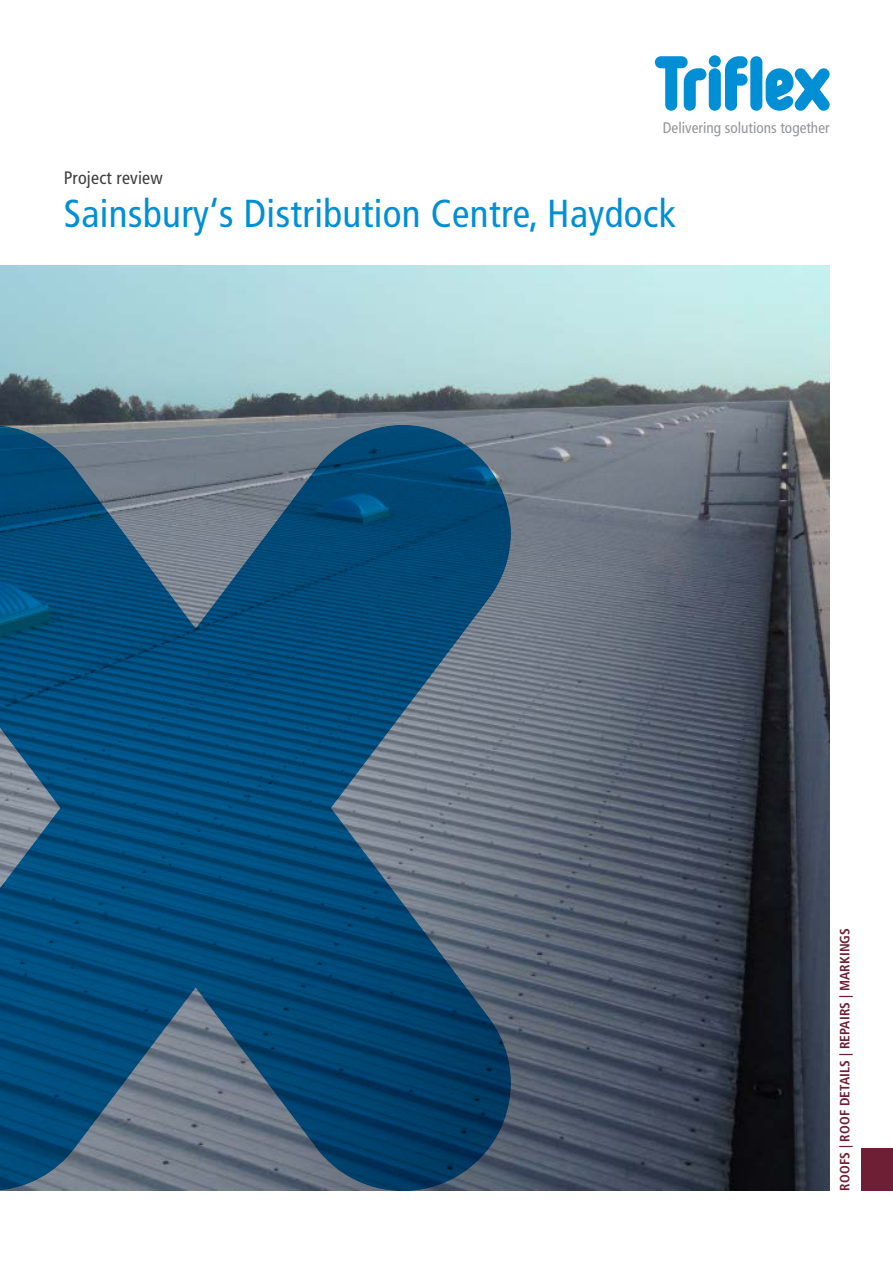
<style>
.page{position:relative;width:893px;height:1263px;background:#fff}
.page>*{position:absolute;margin:0;border:0;box-sizing:border-box;transform-origin:0 0}
.Titel_Headline{font:condensed 39px "Frutiger LT";letter-spacing:.01em;color:#008fd5}
.Titel_Overheadline{font:condensed 18px "Frutiger LT";letter-spacing:.01em;color:#3e3e3f}
.t1{font:condensed 15.3px "Frutiger LT";color:#939598}
.Titel_Register{font:700 condensed 13.5px "Frutiger LT";letter-spacing:.01em;color:#6e1e35}
</style>
<div class="page">
<svg style="left:655px;top:56px;width:51px;height:55px"></svg>
<div style="left:709px;top:68px;width:12px;height:43px;background:#008fd5;border-radius:6px"></div>
<div style="left:709px;top:55px;width:12px;height:12px;background:#008fd5;border-radius:50%"></div>
<svg style="left:725px;top:56px;width:23px;height:55px"></svg>
<svg style="left:766px;top:68px;width:64px;height:43px"></svg>
<div style="left:750px;top:56px;width:12px;height:55px;background:#008fd5;border-radius:6px"></div>
<img style="left:0;top:266px;width:829px;height:925px">
<img style="left:0;top:425px;width:511px;height:765px">
<div style="left:861px;top:1148px;width:32px;height:43px;background:#6e1e35"></div>
<p class="t1" style="left:663px;top:118px;width:168px">Delivering solutions together</p>
<p class="Titel_Overheadline" style="left:64px;top:167px;width:100px">Project review</p>
<p class="Titel_Headline" style="left:64px;top:190px;width:614px">Sainsbury‘s Distribution Centre, Haydock</p>
<p class="Titel_Register" style="left:837px;top:1191px;width:264px;rotate:-90deg">ROOFS | ROOF DETAILS | REPAIRS | MARKINGS</p>
</div>
